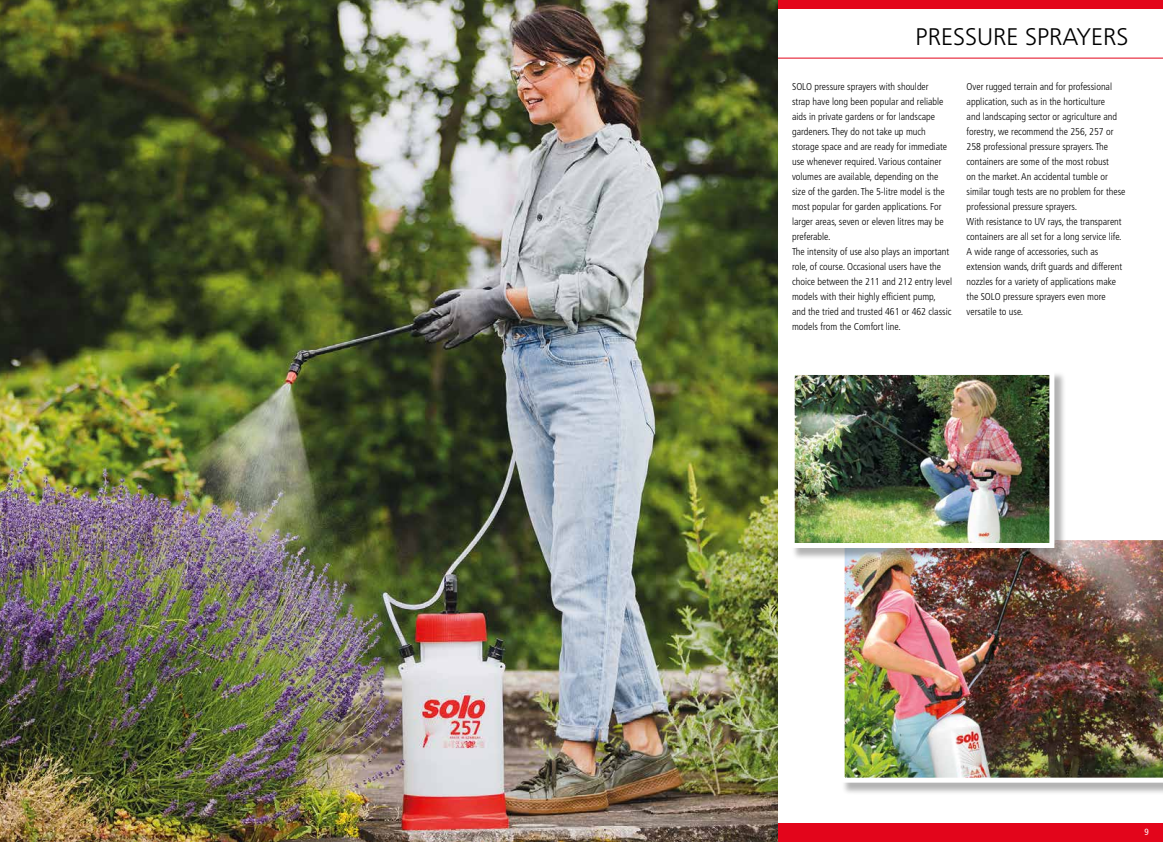
<style>
.page{position:relative;width:1163px;height:842px;background:#fff}
.page>*{position:absolute;margin:0;border:0;box-sizing:border-box;transform-origin:0 0}
.t1{font:300 24px "Frutiger LT Pro";color:#000}
.t2{font:300 condensed 10px/15px "Frutiger LT Pro";color:#000}
.t3{font:condensed 9px "Frutiger LT Pro";color:#fff}
</style>
<div class="page">
<div style="left:0;top:0;width:1162px;height:9px;background:#e3051b"></div>
<div style="left:0;top:823px;width:1162px;height:19px;background:#e3051b"></div>
<hr style="left:0;top:58px;width:1162px;height:1px;background:#e3051b">
<img style="left:0;top:0;width:777px;height:842px">
<div style="left:841px;top:537px;width:321px;height:258px;background:#000;opacity:.3"></div>
<img style="left:841px;top:537px;width:321px;height:246px">
<div style="left:791px;top:371px;width:275px;height:189px;background:#000;opacity:.3"></div>
<img style="left:795px;top:376px;width:253px;height:166px">
<div style="left:789px;top:370px;width:265px;height:178px;border:5px solid #fff"></div>
<h1 class="t1" style="left:915px;top:23px;width:214px">PRESSURE SPRAYERS</h1>
<p class="t2" style="left:792px;top:79px;width:161px">SOLO pressure sprayers with shoulder<br>strap have long been popular and reliable aids in private gardens or for landscape gardeners. They do not take up much storage space and are ready for immediate use whenever required. Various container volumes are available, depending on the size of the garden. The 5-litre model is the most popular for garden applications. For larger areas, seven or eleven litres may be preferable.<br>The intensity of use also plays an important role, of course. Occasional users have the choice between the 211 and 212 entry level models with their highly efficient pump, and the tried and trusted 461 or 462 classic models from the Comfort line.</p>
<p class="t2" style="left:966px;top:79px;width:160px">Over rugged terrain and for professional application, such as in the horticulture<br>and landscaping sector or agriculture and forestry, we recommend the 256, 257 or 258 professional pressure sprayers. The containers are some of the most robust<br>on the market. An accidental tumble or similar tough tests are no problem for these professional pressure sprayers.<br>With resistance to UV rays, the transparent containers are all set for a long service life.<br>A wide range of accessories, such as extension wands, drift guards and different nozzles for a variety of applications make the SOLO pressure sprayers even more versatile to use.</p>
<p class="t3" style="left:1144px;top:826px;width:6px">9</p>
</div>
